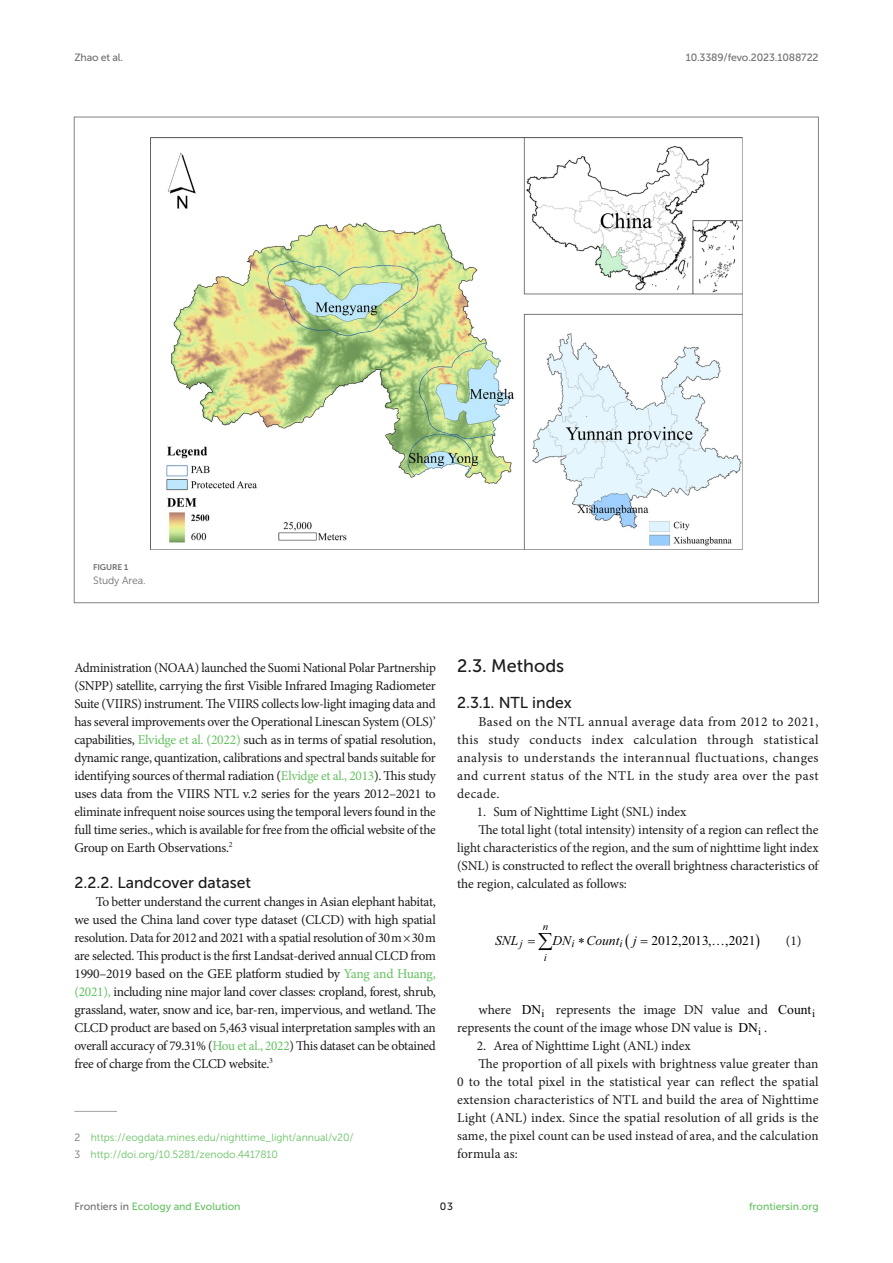
<style>
.page{position:relative;width:893px;height:1263px;background:#fff}
.page>*{position:absolute;margin:0;border:0;box-sizing:border-box;transform-origin:0 0}
.TEXT_FLUSH{font:18px "Museo Sans 500";color:#1b1c1b}
.TEXT_FLUSH-2{font:15.75px "Museo Sans 500";color:#1b1c1b}
.TEXT_FLUSH-3{font:13.5px/18px "Minion Pro";letter-spacing:-.005em;color:#1b1c1b;text-align:justify}
.spi-math-img{font:13.5px "Times New Roman";color:#000}
.spi-math-img-2{font:italic 13.5px "Times New Roman";color:#000}
.spi-math-img-3{font:italic 10.8px "Times New Roman";color:#000}
.FOOTNOTE{font:10.5px "Museo Sans 300";color:#65c161}
.t1{font:10.5px "Museo Sans 500";color:#65c161}
.t2{font:10.5px "Museo Sans 500";letter-spacing:-.015em;color:#706f70}
.FIG_LEG{font:10.5px "Museo Sans 300";letter-spacing:-.01em;color:#706f70}
.t3{font:10.5px "Museo Sans 500";color:#1b1c1b}
.FIG_HD{font:8.25px "Museo Sans 700";letter-spacing:-.01em;color:#706f70}
.s1{color:#65c161}
.s2{color:#706f70}
.s3{font-family:"Times New Roman";color:#000}
</style>
<div class="page">
<hr style="left:74px;top:1111px;width:43px;height:1px;background:#a2a3a3">
<img style="left:150px;top:137px;width:593px;height:413px">
<p class="t2" style="left:74px;top:51px;width:50px">Zhao et al.</p>
<p class="t2" style="left:686px;top:51px;width:134px">10.3389/fevo.2023.1088722</p>
<p class="FIG_HD" style="left:93px;top:563px;width:37px">FIGURE 1</p>
<p class="FIG_LEG" style="left:93px;top:574px;width:54px">Study Area.</p>
<p class="TEXT_FLUSH-3" style="left:74px;top:659px;width:363px">Administration (NOAA) launched the Suomi National Polar Partnership (SNPP) satellite, carrying the first Visible Infrared Imaging Radiometer Suite (VIIRS) instrument. The VIIRS collects low-light imaging data and has several improvements over the Operational Linescan System (OLS)’ capabilities, <span class="s1">Elvidge et al. (2022)</span> such as in terms of spatial resolution, dynamic range, quantization, calibrations and spectral bands suitable for identifying sources of thermal radiation (<span class="s1">Elvidge et al., 2013</span>). This study uses data from the VIIRS NTL v.2 series for the years 2012–2021 to eliminate infrequent noise sources using the temporal levers found in the full time series., which is available for free from the official website of the Group on Earth Observations.<sup>2</sup></p>
<p class="TEXT_FLUSH-2" style="left:74px;top:874px;width:178px">2.2.2. Landcover dataset</p>
<p class="TEXT_FLUSH-3" style="left:74px;top:893px;width:363px;text-indent:21px">To better understand the current changes in Asian elephant habitat, we used the China land cover type dataset (CLCD) with high spatial resolution. Data for 2012 and 2021 with a spatial resolution of 30m×30m are selected. This product is the first Landsat-derived annual CLCD from 1990–2019 based on the GEE platform studied by <span class="s1">Yang and Huang, (2021),</span> including nine major land cover classes: cropland, forest, shrub,</p>
<p class="TEXT_FLUSH-3" style="left:74px;top:1001px;width:363px">grassland, water, snow and ice, bar-ren, impervious, and wetland. The CLCD product are based on 5,463 visual interpretation samples with an overall accuracy of 79.31% (<span class="s1">Hou et al., 2022</span>) This dataset can be obtained free of charge from the CLCD website.<sup>3</sup></p>
<p class="FOOTNOTE" style="left:74px;top:1132px;width:281px"><span class="s2">2</span> https://eogdata.mines.edu/nighttime_light/annual/v20/</p>
<p class="FOOTNOTE" style="left:74px;top:1149px;width:205px"><span class="s2">3</span> http://doi.org/10.5281/zenodo.4417810</p>
<p class="TEXT_FLUSH" style="left:457px;top:656px;width:109px">2.3. Methods</p>
<p class="TEXT_FLUSH-2" style="left:457px;top:694px;width:116px">2.3.1. NTL index</p>
<p class="TEXT_FLUSH-3" style="left:457px;top:713px;width:363px;text-indent:21px">Based on the NTL annual average data from 2012 to 2021, this study conducts index calculation through statistical analysis to understands the interannual fluctuations, changes and current status of the NTL in the study area over the past decade.</p>
<p class="TEXT_FLUSH-3" style="left:477px;top:803px;width:211px">1. Sum of Nighttime Light (SNL) index</p>
<p class="TEXT_FLUSH-3" style="left:478px;top:821px;width:342px">The total light (total intensity) intensity of a region can reflect the</p>
<p class="TEXT_FLUSH-3" style="left:457px;top:839px;width:363px">light characteristics of the region, and the sum of nighttime light index</p>
<p class="TEXT_FLUSH-3" style="left:457px;top:857px;width:363px">(SNL) is constructed to reflect the overall brightness characteristics of</p>
<p class="TEXT_FLUSH-3" style="left:457px;top:875px;width:171px">the region, calculated as follows:</p>
<p class="spi-math-img-3" style="left:543px;top:919px;width:7px">n</p>
<p class="spi-math-img-3" style="left:538px;top:936px;width:38px">∑ i</p>
<p class="spi-math-img-3" style="left:619px;top:936px;width:4px">i</p>
<p class="spi-math-img" style="left:651px;top:936px;width:106px">2012,2013 ,2021</p>
<p class="spi-math-img" style="left:708px;top:936px;width:5px">,</p>
<p class="TEXT_FLUSH-3" style="left:786px;top:932px;width:17px">(1)</p>
<p class="spi-math-img-2" style="left:495px;top:931px;width:25px">SNL</p>
<p class="spi-math-img-2" style="left:552px;top:931px;width:86px">DN Count j</p>
<p class="spi-math-img-3" style="left:520px;top:936px;width:4px">j</p>
<p class="spi-math-img-3" style="left:544px;top:950px;width:4px">i</p>
<p class="TEXT_FLUSH-3" style="left:478px;top:1001px;width:34px">where</p>
<p class="spi-math-img" style="left:522px;top:1005px;width:24px">DN<sub>i</sub></p>
<p class="TEXT_FLUSH-3" style="left:556px;top:1001px;width:214px">represents the image DN value and</p>
<p class="spi-math-img" style="left:778px;top:1005px;width:38px">Count<sub>i</sub></p>
<p class="TEXT_FLUSH-3" style="left:457px;top:1019px;width:312px">represents the count of the image whose DN value is <span class="s3">DN</span><sub>i</sub> .</p>
<p class="TEXT_FLUSH-3" style="left:477px;top:1037px;width:215px">2. Area of Nighttime Light (ANL) index</p>
<p class="TEXT_FLUSH-3" style="left:478px;top:1055px;width:342px">The proportion of all pixels with brightness value greater than</p>
<p class="TEXT_FLUSH-3" style="left:457px;top:1073px;width:363px">0 to the total pixel in the statistical year can reflect the spatial</p>
<p class="TEXT_FLUSH-3" style="left:457px;top:1091px;width:363px">extension characteristics of NTL and build the area of Nighttime</p>
<p class="TEXT_FLUSH-3" style="left:457px;top:1109px;width:363px">Light (ANL) index. Since the spatial resolution of all grids is the</p>
<p class="TEXT_FLUSH-3" style="left:457px;top:1127px;width:363px">same, the pixel count can be used instead of area, and the calculation</p>
<p class="TEXT_FLUSH-3" style="left:457px;top:1145px;width:62px">formula as:</p>
<p class="t1" style="left:74px;top:1200px;width:168px"><span class="s2">Frontiers in</span> Ecology and Evolution</p>
<p class="t3" style="left:440px;top:1200px;width:15px">03</p>
<p class="t1" style="left:749px;top:1200px;width:71px">frontiersin.org</p>
</div>
